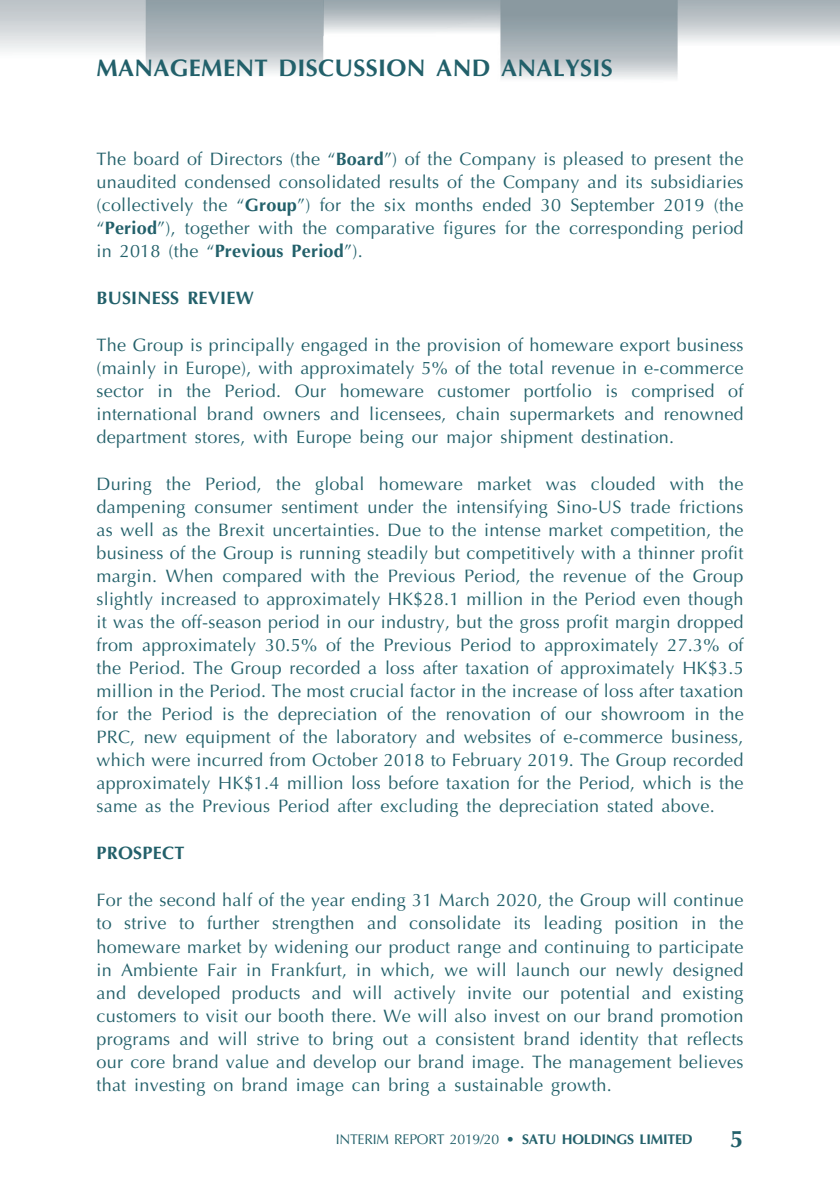
<style>
.page{position:relative;width:840px;height:1191px;background:#fff}
.page>*{position:absolute;margin:0;border:0;box-sizing:border-box;transform-origin:0 0}
.t1{font:700 24px "Optima LT Std";letter-spacing:.015em;color:#22606a}
._01_Body_Text{font:18px/23px "Optima LT Std";letter-spacing:.015em;color:#22606a;text-align:justify}
._03_H1{font:700 18px "Optima LT Std";letter-spacing:.015em;color:#22606a}
.t2{font:14px "Optima LT Std";letter-spacing:-.015em;color:#22606a}
.s1{font-weight:700}
</style>
<div class="page">
<img style="left:0;top:0;width:839px;height:79px">
<h1 class="t1" style="left:96px;top:53px;width:517px">MANAGEMENT DISCUSSION AND ANALYSIS</h1>
<p class="_01_Body_Text" style="left:96px;top:148px;width:648px">The board of Directors (the “<span class="s1">Board</span>”) of the Company is pleased to present the unaudited condensed consolidated results of the Company and its subsidiaries (collectively the “<span class="s1">Group</span>”) for the six months ended 30 September 2019 (the “<span class="s1">Period</span>”), together with the comparative figures for the corresponding period in 2018 (the “<span class="s1">Previous Period</span>”).</p>
<p class="_03_H1" style="left:96px;top:288px;width:159px">BUSINESS REVIEW</p>
<p class="_01_Body_Text" style="left:96px;top:334px;width:648px">The Group is principally engaged in the provision of homeware export business (mainly in Europe), with approximately 5% of the total revenue in e-commerce sector in the Period. Our homeware customer portfolio is comprised of international brand owners and licensees, chain supermarkets and renowned department stores, with Europe being our major shipment destination.</p>
<p class="_01_Body_Text" style="left:96px;top:473px;width:648px">During the Period, the global homeware market was clouded with the dampening consumer sentiment under the intensifying Sino-US trade frictions as well as the Brexit uncertainties. Due to the intense market competition, the business of the Group is running steadily but competitively with a thinner profit margin. When compared with the Previous Period, the revenue of the Group slightly increased to approximately HK$28.1 million in the Period even though it was the off-season period in our industry, but the gross profit margin dropped from approximately 30.5% of the Previous Period to approximately 27.3% of the Period. The Group recorded a loss after taxation of approximately HK$3.5 million in the Period. The most crucial factor in the increase of loss after taxation for the Period is the depreciation of the renovation of our showroom in the PRC, new equipment of the laboratory and websites of e-commerce business, which were incurred from October 2018 to February 2019. The Group recorded approximately HK$1.4 million loss before taxation for the Period, which is the same as the Previous Period after excluding the depreciation stated above.</p>
<p class="_03_H1" style="left:96px;top:843px;width:89px">PROSPECT</p>
<p class="_01_Body_Text" style="left:96px;top:889px;width:648px">For the second half of the year ending 31 March 2020, the Group will continue to strive to further strengthen and consolidate its leading position in the homeware market by widening our product range and continuing to participate in Ambiente Fair in Frankfurt, in which, we will launch our newly designed and developed products and will actively invite our potential and existing customers to visit our booth there. We will also invest on our brand promotion programs and will strive to bring out a consistent brand identity that reflects our core brand value and develop our brand image. The management believes that investing on brand image can bring a sustainable growth.</p>
<p class="t2" style="left:335px;top:1130px;width:358px">INTERIM REPORT 2019/20 <span class="s1">• SATU HOLDINGS LIMITED</span></p>
<h1 class="t1" style="left:729px;top:1125px;width:15px">5</h1>
</div>
